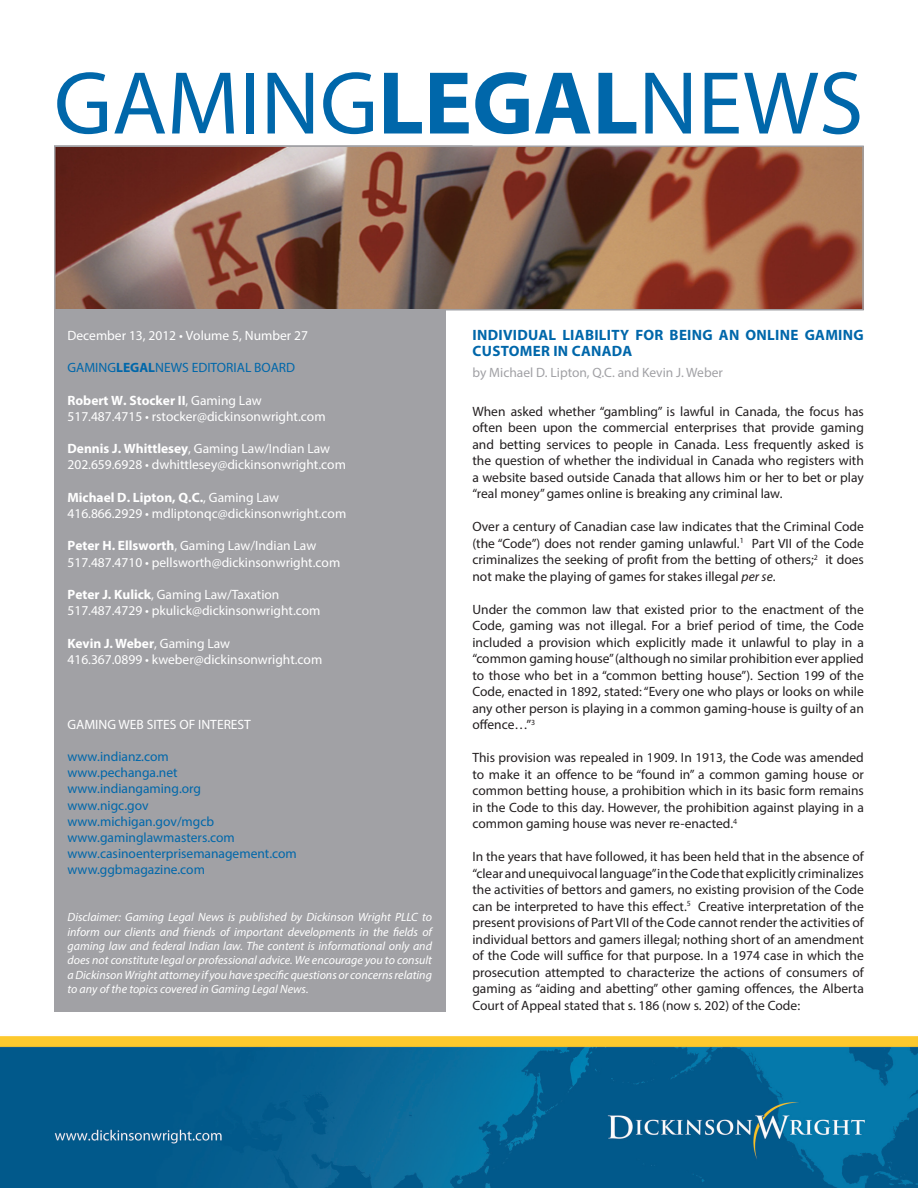
<style>
.page{position:relative;width:918px;height:1188px;background:#fff}
.page>*{position:absolute;margin:0;border:0;box-sizing:border-box;transform-origin:0 0}
.t1{font:90px "Myriad Pro";color:#0067aa}
.t2{font:700 15px/16px "Myriad Pro";letter-spacing:.02em;color:#0067aa}
.t3{font:13.5px/16.5px "Myriad Pro";color:#231f20;text-align:justify}
.t4{font:13.5px "Myriad Pro";color:#fff}
.t5{font:13.5px "Myriad Pro";color:#0067aa}
.t6{font:700 13.5px "Myriad Pro";color:#fff}
.t7{font:13.5px "Myriad Pro";color:#a1a1a5}
.t8{font:italic 12px/14.4px "Myriad Pro";color:#fff;text-align:justify}
.s1{font-weight:700}
.s2{font-weight:400}
.s3{font-style:italic}
</style>
<div class="page">
<img style="left:0;top:145px;width:918px;height:1043px">
<div style="left:54px;top:310px;width:392px;height:702px;background:#a1a1a5"></div>
<img style="left:57px;top:149px;width:804px;height:158px">
<div style="left:54px;top:146px;width:810px;height:164px;border:2px solid #a1a1a5"></div>
<p class="t1" style="left:54px;top:48px;width:811px">GAMING<span class="s1">LEGAL</span>NEWS</p>
<p class="t4" style="left:68px;top:327px;width:242px">December 13, 2012 • Volume 5, Number 27</p>
<p class="t5" style="left:68px;top:359px;width:229px">GAMING<span class="s1">LEGAL</span>NEWS EDITORIAL BOARD</p>
<p class="t6" style="left:68px;top:391px;width:196px">Robert W. Stocker II<span class="s2">, Gaming Law</span></p>
<p class="t4" style="left:68px;top:408px;width:260px">517.487.4715 • rstocker@dickinsonwright.com</p>
<p class="t4" style="left:68px;top:440px;width:264px"><span class="s1">Dennis J. Whittlesey</span>, Gaming Law/Indian Law</p>
<p class="t4" style="left:68px;top:457px;width:280px">202.659.6928 • dwhittlesey@dickinsonwright.com</p>
<p class="t6" style="left:68px;top:489px;width:213px">Michael D. Lipton, Q.C.<span class="s2">, Gaming Law</span></p>
<p class="t4" style="left:68px;top:505px;width:280px">416.866.2929 • mdliptonqc@dickinsonwright.com</p>
<p class="t4" style="left:68px;top:538px;width:250px"><span class="s1">Peter H. Ellsworth</span>, Gaming Law/Indian Law</p>
<p class="t4" style="left:68px;top:554px;width:274px">517.487.4710 • pellsworth@dickinsonwright.com</p>
<p class="t4" style="left:68px;top:586px;width:213px"><span class="s1">Peter J. Kulick</span>, Gaming Law/Taxation</p>
<p class="t4" style="left:68px;top:602px;width:255px">517.487.4729 • pkulick@dickinsonwright.com</p>
<p class="t6" style="left:68px;top:634px;width:164px">Kevin J. Weber<span class="s2">, Gaming Law</span></p>
<p class="t4" style="left:68px;top:651px;width:256px">416.367.0899 • kweber@dickinsonwright.com</p>
<p class="t4" style="left:68px;top:716px;width:185px">GAMING WEB SITES OF INTEREST</p>
<p class="t5" style="left:68px;top:748px;width:103px">www.indianz.com</p>
<p class="t5" style="left:68px;top:764px;width:112px">www.pechanga.net</p>
<p class="t5" style="left:68px;top:781px;width:135px">www.indiangaming.org</p>
<p class="t5" style="left:68px;top:797px;width:83px">www.nigc.gov</p>
<p class="t5" style="left:68px;top:813px;width:148px">www.michigan.gov/mgcb</p>
<p class="t5" style="left:68px;top:829px;width:169px">www.gaminglawmasters.com</p>
<p class="t5" style="left:68px;top:845px;width:231px">www.casinoenterprisemanagement.com</p>
<p class="t5" style="left:68px;top:862px;width:139px">www.ggbmagazine.com</p>
<p class="t8" style="left:68px;top:910px;width:366px">Disclaimer: Gaming Legal News is published by Dickinson Wright PLLC to inform our clients and friends of important developments in the fields of gaming law and federal Indian law. The content is informational only and does not constitute legal or professional advice. We encourage you to consult a Dickinson Wright attorney if you have specific questions or concerns relating to any of the topics covered in Gaming Legal News.</p>
<p class="t2" style="left:473px;top:326px;width:393px">INDIVIDUAL LIABILITY FOR BEING AN ONLINE GAMING<br>CUSTOMER IN CANADA</p>
<p class="t7" style="left:472px;top:365px;width:252px">by Michael D. Lipton, Q.C. and Kevin J. Weber</p>
<p class="t3" style="left:472px;top:403px;width:393px">When asked whether “gambling” is lawful in Canada, the focus has often been upon the commercial enterprises that provide gaming and betting services to people in Canada. Less frequently asked is the question of whether the individual in Canada who registers with a website based outside Canada that allows him or her to bet or play “real money” games online is breaking any criminal law.</p>
<p class="t3" style="left:472px;top:518px;width:393px">Over a century of Canadian case law indicates that the Criminal Code (the “Code”) does not render gaming unlawful.<sup>1</sup> Part VII of the Code criminalizes the seeking of profit from the betting of others;<sup>2</sup> it does not make the playing of games for stakes illegal <span class="s3">per se</span>.</p>
<p class="t3" style="left:472px;top:601px;width:393px">Under the common law that existed prior to the enactment of the Code, gaming was not illegal. For a brief period of time, the Code included a provision which explicitly made it unlawful to play in a “common gaming house” (although no similar prohibition ever applied to those who bet in a “common betting house”). Section 199 of the Code, enacted in 1892, stated: “Every one who plays or looks on while any other person is playing in a common gaming-house is guilty of an offence…”<sup>3</sup></p>
<p class="t3" style="left:472px;top:749px;width:393px">This provision was repealed in 1909. In 1913, the Code was amended to make it an offence to be “found in” a common gaming house or common betting house, a prohibition which in its basic form remains in the Code to this day. However, the prohibition against playing in a common gaming house was never re-enacted.<sup>4</sup></p>
<p class="t3" style="left:472px;top:848px;width:393px">In the years that have followed, it has been held that in the absence of “clear and unequivocal language” in the Code that explicitly criminalizes the activities of bettors and gamers, no existing provision of the Code can be interpreted to have this effect.<sup>5</sup> Creative interpretation of the present provisions of Part VII of the Code cannot render the activities of individual bettors and gamers illegal; nothing short of an amendment of the Code will suffice for that purpose. In a 1974 case in which the prosecution attempted to characterize the actions of consumers of gaming as “aiding and abetting” other gaming offences, the Alberta Court of Appeal stated that s. 186 (now s. 202) of the Code:</p>
</div>
